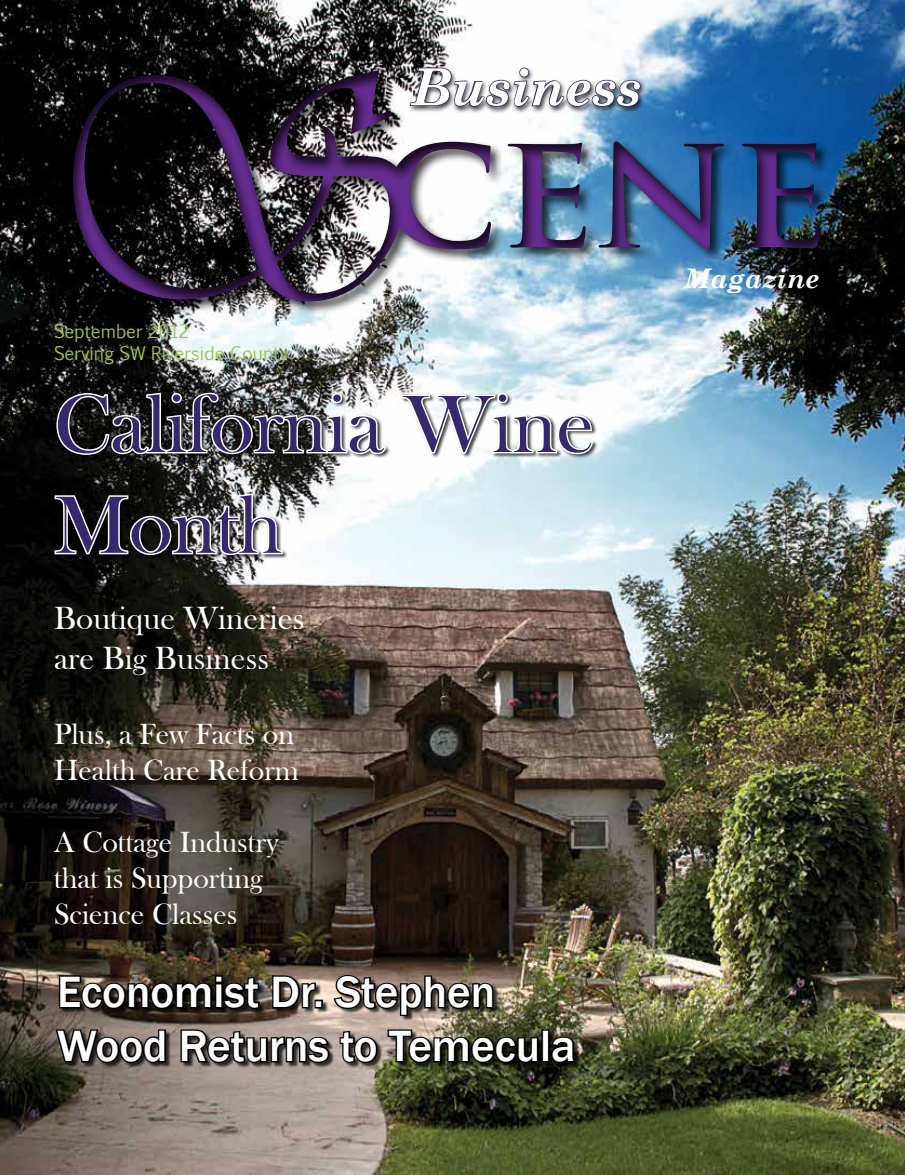
<style>
.page{position:relative;width:905px;height:1175px;background:#fff}
.page>*{position:absolute;margin:0;border:0;box-sizing:border-box;transform-origin:0 0}
.t1{font:700 161.55px "Trajan Pro";color:#662d91;scale:1.04 1}
.t2{font:84px/100.8px "Bask Old Face";color:#37276f}
.t3{font:italic 700 51px "Century Schoolbook";color:#fff}
.t4{font:500 45px/54px "Franklin Gothic";color:#fff}
.t5{font:33px/39.6px "Bask Old Face";color:#fff}
.t6{font:30px/36px "Bask Old Face";color:#fff}
.t7{font:italic 700 27px "Century Schoolbook";color:#fff}
.t8{font:18px/21.6px "Euphemia CAS";color:#a1c24a}
.s1{font-family:"Vivaldii";font-weight:400;font-size:329.85px}
</style>
<div class="page">
<img style="left:0;top:0;width:904px;height:1174px">
<div style="left:54px;top:392px;width:544px;height:167px;background:#000;opacity:.75"></div>
<svg style="left:55px;top:390px;width:333px;height:66px"></svg>
<svg style="left:399px;top:390px;width:195px;height:66px"></svg>
<svg style="left:53px;top:488px;width:231px;height:69px"></svg>
<div style="left:50px;top:54px;width:801px;height:259px;background:#000;opacity:.75"></div>
<div style="left:57px;top:976px;width:523px;height:92px;background:#000;opacity:.75"></div>
<svg style="left:57px;top:974px;width:204px;height:37px;background:#1f1a14"></svg>
<svg style="left:271px;top:974px;width:46px;height:36px;background:#423b34"></svg>
<div style="left:314px;top:999px;width:9px;height:9px;border:3px solid #000"></div>
<svg style="left:332px;top:973px;width:163px;height:44px;background:#51473f"></svg>
<svg style="left:54px;top:1026px;width:113px;height:38px;background:#39332f"></svg>
<svg style="left:179px;top:1027px;width:152px;height:38px;background:#47413e"></svg>
<svg style="left:338px;top:1029px;width:41px;height:36px"></svg>
<svg style="left:386px;top:1028px;width:154px;height:37px;background:#2e2d21"></svg>
<div style="left:541px;top:1029px;width:8px;height:33px;border:3px solid #000"></div>
<svg style="left:549px;top:1034px;width:28px;height:31px"></svg>
<h3 class="t3" style="left:412px;top:48px;width:230px">Business</h3>
<h1 class="t1" style="left:32px;top:88px;width:767px"><span class="s1">S</span>CENE</h1>
<p class="t7" style="left:684px;top:257px;width:137px">Magazine</p>
<p class="t8" style="left:54px;top:320px;width:236px">September 2012<br>Serving SW Riverside County</p>
<h2 class="t2" style="left:54px;top:375px;width:542px">California Wine<br>Month</h2>
<p class="t5" style="left:54px;top:599px;width:252px">Boutique Wineries are Big Business</p>
<p class="t6" style="left:54px;top:717px;width:246px">Plus, a Few Facts on<br>Health Care Reform</p>
<p class="t6" style="left:54px;top:825px;width:226px">A Cottage Industry that is Supporting<br>Science Classes</p>
<h3 class="t4" style="left:57px;top:965px;width:520px">Economist Dr. Stephen<br>Wood Returns to Temecula</h3>
</div>
